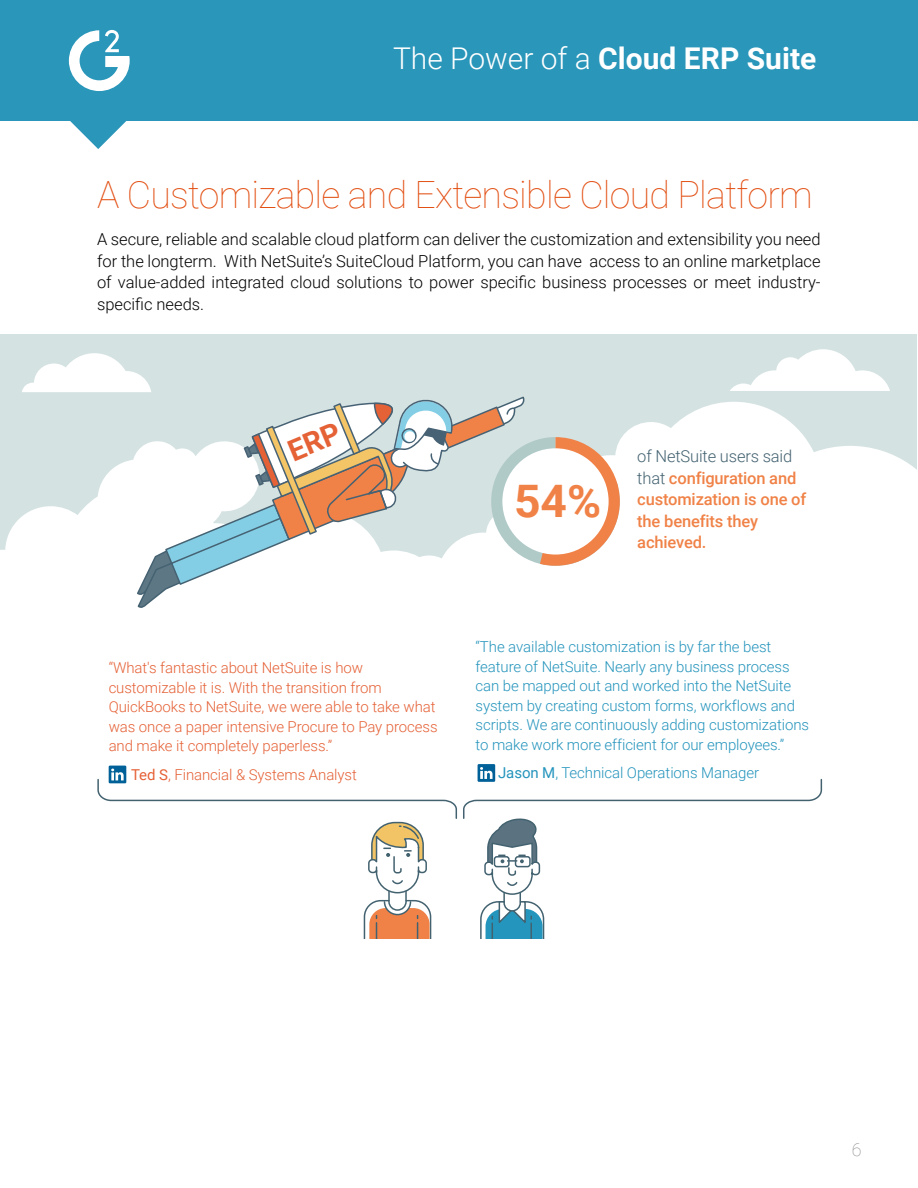
<style>
.page{position:relative;width:918px;height:1188px;background:#fff}
.page>*{position:absolute;margin:0;border:0;box-sizing:border-box;transform-origin:0 0}
.t1{font:700 44.85px "Roboto";color:#f08247}
.t2{font:100 37.5px "Roboto";letter-spacing:-.02em;color:#e24e11}
.t3{font:700 30px "Roboto";color:#fff}
.t4{font:100 18px "Roboto";color:#878787}
.t5{font:300 16.5px/21.5px "Roboto";color:#000;text-align:justify}
.t6{font:500 16.5px/21.5px "Roboto";letter-spacing:-.01em;color:#f08247}
.t7{font:300 15px/19.5px "Roboto";letter-spacing:-.005em;color:#2494bc}
.t8{font:300 15px/19.5px "Roboto";letter-spacing:-.005em;color:#e56136}
.s1{font-weight:300}
.s2{font-weight:400}
.s3{font-weight:300;color:#436270}
</style>
<div class="page">
<div style="left:0;top:0;width:918px;height:121px;background:#2996ba"></div>
<svg style="left:68px;top:30px;width:62px;height:119px"></svg>
<div style="left:0;top:335px;width:916px;height:229px;background:#d5e2e2"></div>
<svg style="left:628px;top:402px;width:289px;height:162px;fill:#fff"></svg>
<svg style="left:730px;top:349px;width:160px;height:42px"></svg>
<div style="left:109px;top:766px;width:17px;height:17px;background:#006198"></div>
<div style="left:478px;top:764px;width:17px;height:18px;background:#006198"></div>
<svg style="left:97px;top:767px;width:726px;height:171px"></svg>
<svg style="left:0;top:353px;width:628px;height:255px"></svg>
<h3 class="t3" style="left:393px;top:38px;width:425px"><span class="s1">The Power of a</span> Cloud ERP Suite</h3>
<h2 class="t2" style="left:97px;top:168px;width:717px">A Customizable and Extensible Cloud Platform</h2>
<p class="t5" style="left:97px;top:228px;width:725px">A secure, reliable and scalable cloud platform can deliver the customization and extensibility you need for the longterm. With NetSuite’s SuiteCloud Platform, you can have access to an online marketplace of value-added integrated cloud solutions to power specific business processes or meet industry&shy;specific needs.</p>
<p class="t8" style="left:109px;top:658px;width:331px">“What's fantastic about NetSuite is how customizable it is. With the transition from QuickBooks to NetSuite, we were able to take what was once a paper intensive Procure to Pay process and make it completely paperless.”</p>
<p class="t8" style="left:131px;top:764px;width:227px"><span class="s2">Ted S</span>, Financial &amp; Systems Analyst</p>
<h1 class="t1" style="left:514px;top:470px;width:89px">54%</h1>
<p class="t6" style="left:637px;top:445px;width:171px"><span class="s3">of NetSuite users said that</span> configuration and customization is one of the benefits they achieved.</p>
<p class="t7" style="left:476px;top:637px;width:335px">“The available customization is by far the best feature of NetSuite. Nearly any business process can be mapped out and worked into the NetSuite system by creating custom forms, workflows and scripts. We are continuously adding customizations to make work more efficient for our employees.”</p>
<p class="t7" style="left:498px;top:763px;width:263px"><span class="s2">Jason M</span>, Technical Operations Manager</p>
<p class="t4" style="left:852px;top:1137px;width:11px">6</p>
</div>
